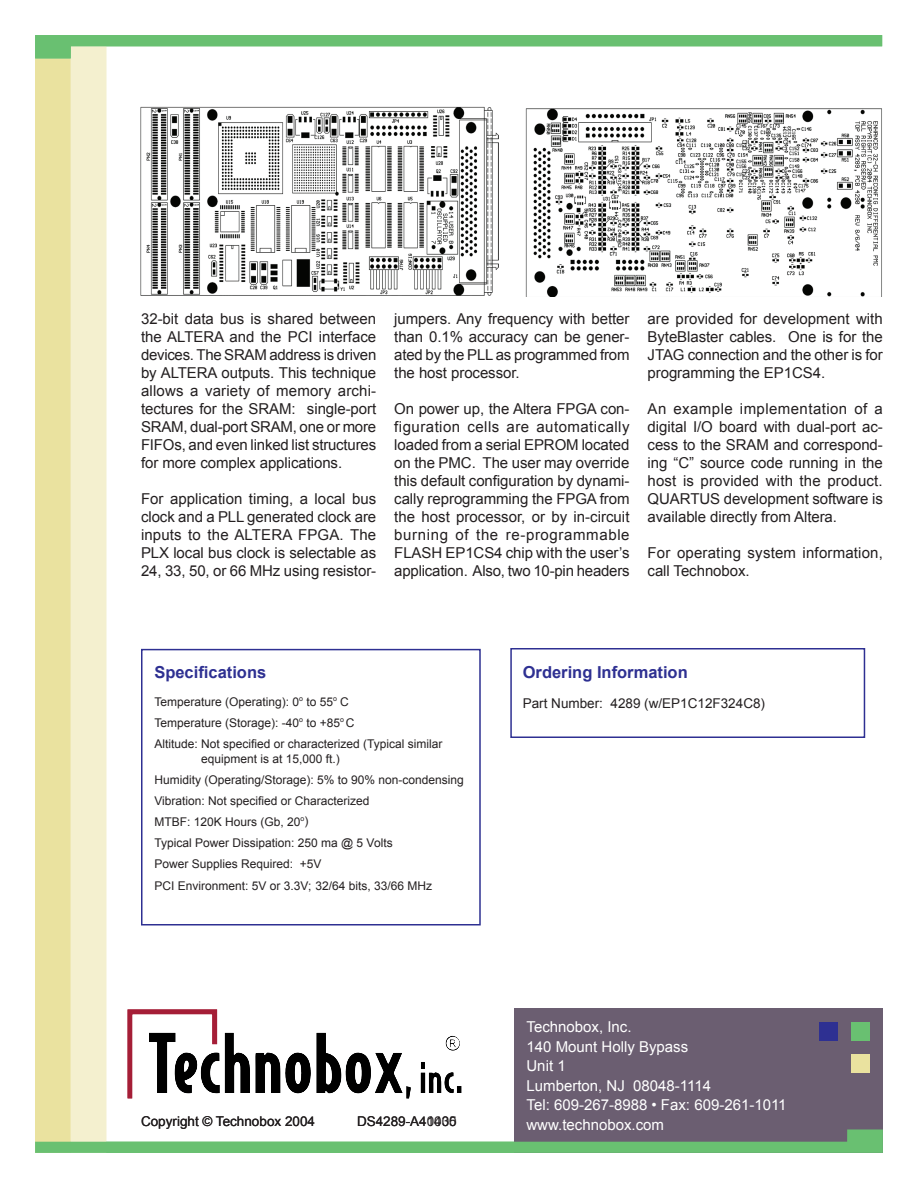
<style>
.page{position:relative;width:918px;height:1188px;background:#fff}
.page>*{position:absolute;margin:0;border:0;box-sizing:border-box;transform-origin:0 0}
.t1{font:700 16.5px "Arial";color:#2e3092}
.t2{font:15px/18px "Arial";letter-spacing:-.005em;color:#231f20;text-align:justify}
.t3{font:15px/19.5px "Arial";color:#fff}
.t4{font:13.5px "Arial";color:#231f20}
.t5{font:12px/21.1px "Arial";color:#231f20}
.t6{font:7.05px "Arial";color:#231f20}
.s1{font-size:12px}
</style>
<div class="page">
<img style="left:128px;top:1009px;width:333px;height:89px">
<div style="left:35px;top:59px;width:36px;height:1094px;background:#eae29f"></div>
<div style="left:71px;top:46px;width:35px;height:1107px;background:#f4f0cf"></div>
<svg style="left:35px;top:35px;width:847px;height:24px"></svg>
<div style="left:510px;top:648px;width:355px;height:90px;border:2px solid #2e3092"></div>
<div style="left:514px;top:1009px;width:369px;height:144px;background:#6b5e71"></div>
<div style="left:851px;top:1022px;width:18px;height:18px;background:#69c071"></div>
<div style="left:851px;top:1054px;width:18px;height:18px;background:#eae29f"></div>
<div style="left:819px;top:1022px;width:19px;height:18px;background:#2e3092"></div>
<svg style="left:35px;top:1129px;width:848px;height:24px"></svg>
<div style="left:141px;top:649px;width:340px;height:277px;border:2px solid #2e3092"></div>
<img style="left:525px;top:108px;width:357px;height:189px">
<img style="left:141px;top:106px;width:357px;height:189px">
<p class="t2" style="left:141px;top:310px;width:237px">32-bit data bus is shared between the ALTERA and the PCI interface devices. The SRAM address is driven by ALTERA outputs. This technique allows a variety of memory archi&shy;tectures for the SRAM: single-port SRAM, dual-port SRAM, one or more FIFOs, and even linked list structures for more complex applications.</p>
<p class="t2" style="left:141px;top:490px;width:237px">For application timing, a local bus clock and a PLL generated clock are inputs to the ALTERA FPGA. The PLX local bus clock is selectable as 24, 33, 50, or 66 MHz using resistor-</p>
<p class="t2" style="left:394px;top:310px;width:237px">jumpers. Any frequency with better than 0.1% accuracy can be gener&shy;ated by the PLL as programmed from the host processor.</p>
<p class="t2" style="left:394px;top:400px;width:237px">On power up, the Altera FPGA con&shy;figuration cells are automatically loaded from a serial EPROM located on the PMC. The user may override this default configuration by dynami&shy;cally reprogramming the FPGA from the host processor, or by in-circuit burning of the re-programmable FLASH EP1CS4 chip with the user’s application. Also, two 10-pin headers</p>
<p class="t2" style="left:648px;top:310px;width:237px">are provided for development with ByteBlaster cables. One is for the JTAG connection and the other is for programming the EP1CS4.</p>
<p class="t2" style="left:648px;top:400px;width:237px">An example implementation of a digital I/O board with dual-port ac&shy;cess to the SRAM and correspond&shy;ing “C” source code running in the host is provided with the product.<br>QUARTUS development software is available directly from Altera.</p>
<p class="t2" style="left:648px;top:544px;width:237px">For operating system information, call Technobox.</p>
<p class="t1" style="left:154px;top:661px;width:113px">Specifications</p>
<p class="t5" style="left:154px;top:691px;width:146px">Temperature (Operating): 0</p>
<p class="t6" style="left:299px;top:693px;width:5px">o</p>
<p class="t5" style="left:306px;top:691px;width:28px">to 55</p>
<p class="t6" style="left:333px;top:693px;width:5px">o</p>
<p class="t5" style="left:340px;top:691px;width:10px">C</p>
<p class="t5" style="left:154px;top:713px;width:146px">Temperature (Storage): -40</p>
<p class="t6" style="left:299px;top:715px;width:5px">o</p>
<p class="t5" style="left:306px;top:713px;width:35px">to +85</p>
<p class="t6" style="left:340px;top:715px;width:5px">o</p>
<p class="t5" style="left:154px;top:713px;width:290px;text-indent:191px">C<br>Altitude: Not specified or characterized (Typical similar</p>
<p class="t5" style="left:154px;top:748px;width:311px;text-indent:47px">equipment is at 15,000 ft.)<br>Humidity (Operating/Storage): 5% to 90% non-condensing Vibration: Not specified or Characterized<br>MTBF: 120K Hours (Gb, 20</p>
<p class="t6" style="left:300px;top:814px;width:9px">o<span class="s1">)</span></p>
<p class="t5" style="left:154px;top:833px;width:279px">Typical Power Dissipation: 250 ma @ 5 Volts<br>Power Supplies Required: +5V<br>PCI Environment: 5V or 3.3V; 32/64 bits, 33/66 MHz</p>
<p class="t4" style="left:141px;top:1112px;width:176px">Copyright © Technobox 2004</p>
<p class="t4" style="left:427px;top:1112px;width:32px">0430</p>
<p class="t4" style="left:357px;top:1112px;width:101px">DS4289-A41005</p>
<p class="t1" style="left:523px;top:661px;width:167px">Ordering Information</p>
<p class="t4" style="left:523px;top:694px;width:244px">Part Number: 4289 (w/EP1C12F324C8)</p>
<p class="t3" style="left:526px;top:1018px;width:262px">Technobox, Inc.<br>140 Mount Holly Bypass<br>Unit 1<br>Lumberton, NJ 08048-1114<br>Tel: 609-267-8988 • Fax: 609-261-1011 www.technobox.com</p>
</div>
